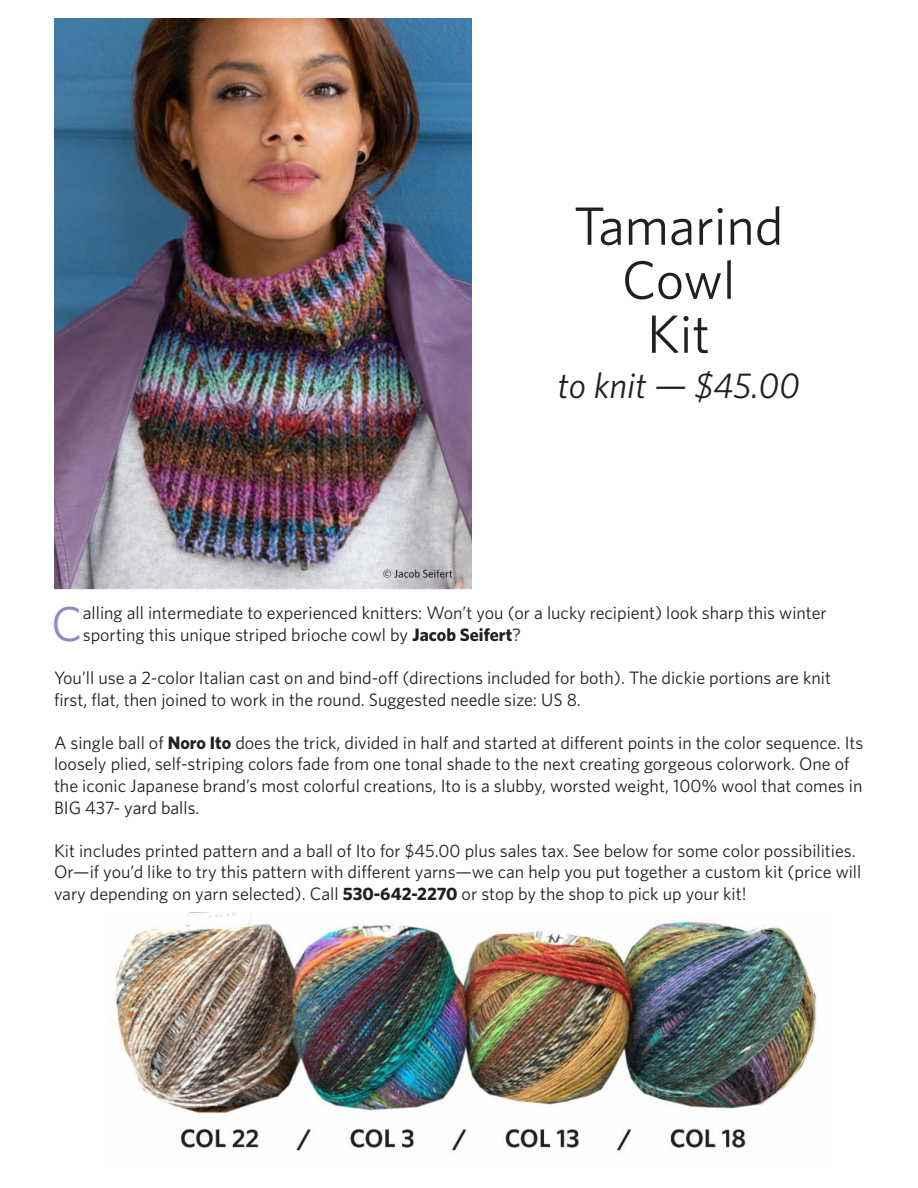
<style>
.page{position:relative;width:918px;height:1188px;background:#fff}
.page>*{position:absolute;margin:0;border:0;box-sizing:border-box;transform-origin:0 0}
.t1{font:54px "Whitney";color:#231f20}
.t2{font:49.05px "Whitney";color:#9588c0}
.t3{font:italic 36px "Whitney";color:#231f20}
.t4{font:18px/21.6px "Whitney";color:#231f20}
.s1{font-weight:700}
</style>
<div class="page">
<img style="left:54px;top:18px;width:418px;height:572px">
<img style="left:115px;top:913px;width:702px;height:238px">
<p class="t1" style="left:574px;top:190px;width:211px">Tamarind</p>
<p class="t1" style="left:622px;top:244px;width:115px">Cowl</p>
<p class="t1" style="left:647px;top:298px;width:65px">Kit</p>
<p class="t3" style="left:558px;top:361px;width:244px">to knit — $45.00</p>
<p class="t2" style="left:51px;top:591px;width:33px">C</p>
<p class="t4" style="left:83px;top:602px;width:746px">alling all intermediate to experienced knitters: Won’t you (or a lucky recipient) look sharp this winter sporting this unique striped brioche cowl by <span class="s1">Jacob Seifert</span>?</p>
<p class="t4" style="left:54px;top:667px;width:778px">You’ll use a 2-color Italian cast on and bind-off (directions included for both). The dickie portions are knit first, flat, then joined to work in the round. Suggested needle size: US 8.</p>
<p class="t4" style="left:54px;top:731px;width:811px">A single ball of <span class="s1">Noro Ito</span> does the trick, divided in half and started at different points in the color sequence. Its loosely plied, self-striping colors fade from one tonal shade to the next creating gorgeous colorwork. One of the iconic Japanese brand’s most colorful creations, Ito is a slubby, worsted weight, 100% wool that comes in BIG 437- yard balls.</p>
<p class="t4" style="left:54px;top:839px;width:809px">Kit includes printed pattern and a ball of Ito for $45.00 plus sales tax. See below for some color possibilities.<br>Or—if you’d like to try this pattern with different yarns—we can help you put together a custom kit (price will vary depending on yarn selected). Call <span class="s1">530-642-2270</span> or stop by the shop to pick up your kit!</p>
</div>
